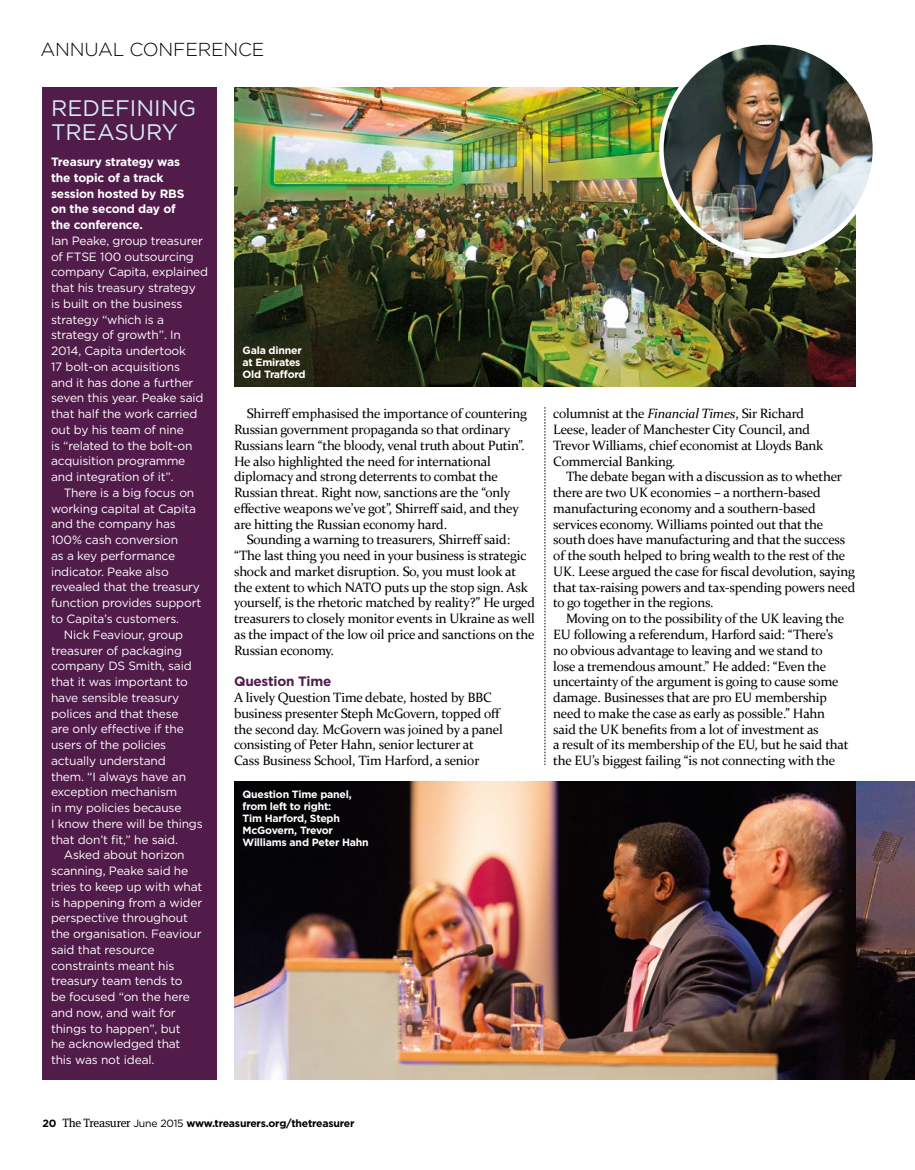
<style>
.page{position:relative;width:915px;height:1170px;background:#fff}
.page>*{position:absolute;margin:0;border:0;box-sizing:border-box;transform-origin:0 0}
.t1{font:22.5px/24px "Gotham";color:#d4eafa}
.t2{font:300 18.75px "Gotham";letter-spacing:-.01em;color:#000}
.t3{font:13.5px/15.8px "Constantia";letter-spacing:-.015em;color:#000}
.t4{font:700 13.5px "Gotham";letter-spacing:-.015em;color:#511b4a}
.t5{font:12px/15.8px "Gotham";letter-spacing:-.015em;color:#fff}
.t6{font:700 12px/15.8px "Gotham";letter-spacing:-.015em;color:#fff}
.t7{font:700 10.5px/12px "Gotham";letter-spacing:-.02em;color:#fff}
.t8{font:700 10.5px "Gotham";letter-spacing:-.02em;color:#000}
.s1{font-style:italic}
.s2{font-family:"Meta Serif";font-weight:400;font-size:12px}
.s3{font-weight:400}
</style>
<div class="page">
<img style="left:855px;top:781px;width:59px;height:298px">
<div style="left:43px;top:87px;width:174px;height:993px;background:#511b4a"></div>
<img style="left:234px;top:87px;width:621px;height:300px">
<img style="left:234px;top:781px;width:621px;height:298px">
<img style="left:661px;top:43px;width:213px;height:213px;border-radius:107px">
<svg style="left:544px;top:407px;width:1px;height:358px"></svg>
<h2 class="t2" style="left:40px;top:37px;width:225px">ANNUAL CONFERENCE</h2>
<h1 class="t1" style="left:51px;top:95px;width:147px">REDEFINING<br>TREASURY</h1>
<p class="t6" style="left:51px;top:154px;width:135px">Treasury strategy was the topic of a track session hosted by RBS on the second day of the conference.</p>
<p class="t5" style="left:51px;top:232px;width:158px">Ian Peake, group treasurer of FTSE 100 outsourcing company Capita, explained that his treasury strategy<br>is built on the business strategy “which is a strategy of growth”. In<br>2014, Capita undertook<br>17 bolt-on acquisitions<br>and it has done a further seven this year. Peake said that half the work carried out by his team of nine<br>is “related to the bolt-on acquisition programme and integration of it”.</p>
<p class="t5" style="left:51px;top:484px;width:152px;text-indent:13px">There is a big focus on working capital at Capita and the company has<br>100% cash conversion<br>as a key performance indicator. Peake also revealed that the treasury function provides support to Capita’s customers.</p>
<p class="t5" style="left:51px;top:626px;width:153px;text-indent:13px">Nick Feaviour, group treasurer of packaging company DS Smith, said that it was important to have sensible treasury polices and that these<br>are only effective if the users of the policies actually understand<br>them. “I always have an exception mechanism<br>in my policies because<br>I know there will be things that don’t fit,” he said.</p>
<p class="t5" style="left:51px;top:846px;width:153px;text-indent:13px">Asked about horizon scanning, Peake said he tries to keep up with what is happening from a wider perspective throughout the organisation. Feaviour said that resource constraints meant his treasury team tends to<br>be focused “on the here and now, and wait for things to happen”, but<br>he acknowledged that this was not ideal.</p>
<p class="t7" style="left:242px;top:344px;width:65px">Gala dinner at Emirates<br>Old Trafford</p>
<p class="t3" style="left:234px;top:405px;width:294px;text-indent:13px">Shirreff emphasised the importance of countering Russian government propaganda so that ordinary Russians learn “the bloody, venal truth about Putin”.<br>He also highlighted the need for international diplomacy and strong deterrents to combat the Russian threat. Right now, sanctions are the “only effective weapons we’ve got”, Shirreff said, and they are hitting the Russian economy hard.</p>
<p class="t3" style="left:234px;top:531px;width:302px;text-indent:13px">Sounding a warning to treasurers, Shirreff said: “The last thing you need in your business is strategic shock and market disruption. So, you must look at the extent to which NATO puts up the stop sign. Ask yourself, is the rhetoric matched by reality?” He urged treasurers to closely monitor events in Ukraine as well as the impact of the low oil price and sanctions on the Russian economy.</p>
<p class="t4" style="left:234px;top:672px;width:99px">Question Time</p>
<p class="t3" style="left:234px;top:689px;width:270px">A lively Question Time debate, hosted by BBC business presenter Steph McGovern, topped off the second day. McGovern was joined by a panel consisting of Peter Hahn, senior lecturer at<br>Cass Business School, Tim Harford, a senior</p>
<p class="t7" style="left:242px;top:787px;width:128px">Question Time panel, from left to right:<br>Tim Harford, Steph<br>McGovern, Trevor<br>Williams and Peter Hahn</p>
<p class="t3" style="left:553px;top:405px;width:272px">columnist at the <span class="s1">Financial Times</span>, Sir Richard Leese, leader of Manchester City Council, and Trevor Williams, chief economist at Lloyds Bank Commercial Banking.</p>
<p class="t3" style="left:553px;top:468px;width:303px;text-indent:13px">The debate began with a discussion as to whether there are two UK economies – a northern-based manufacturing economy and a southern-based services economy. Williams pointed out that the south does have manufacturing and that the success of the south helped to bring wealth to the rest of the UK. Leese argued the case for fiscal devolution, saying that tax-raising powers and tax-spending powers need to go together in the regions.</p>
<p class="t3" style="left:553px;top:610px;width:297px;text-indent:13px">Moving on to the possibility of the UK leaving the EU following a referendum, Harford said: “There’s no obvious advantage to leaving and we stand to lose a tremendous amount.” He added: “Even the uncertainty of the argument is going to cause some damage. Businesses that are pro EU membership need to make the case as early as possible.” Hahn said the UK benefits from a lot of investment as<br>a result of its membership of the EU, but he said that the EU’s biggest failing “is not connecting with the</p>
<p class="t8" style="left:43px;top:1116px;width:313px">20 <span class="s2">The Treasurer</span> <span class="s3">June 2015</span> www.treasurers.org/thetreasurer</p>
</div>
